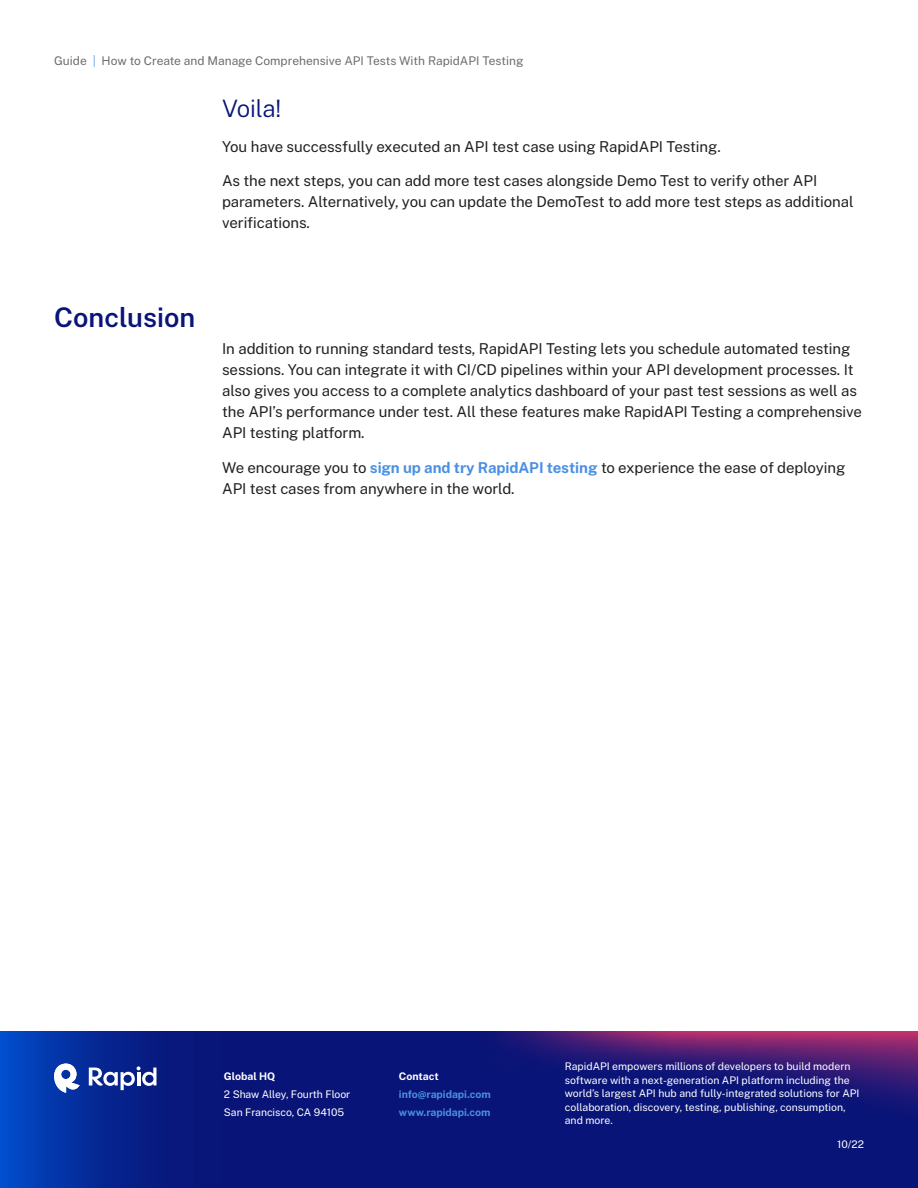
<style>
.page{position:relative;width:918px;height:1188px;background:#fff}
.page>*{position:absolute;margin:0;border:0;box-sizing:border-box;transform-origin:0 0}
.t1{font:600 27px "Public Sans";color:#081477}
.H2_indented{font:300 24px "Public Sans";letter-spacing:-.015em;color:#081477}
.Body_text_10_14_inde{font:15px/21px "Public Sans";letter-spacing:-.005em;color:#231f20}
.t2{font:12px "Public Sans";color:#6c6d70}
.t3{font:10.5px/13.5px "Public Sans";color:#fff}
.t4{font:700 10.5px/18px "Public Sans";letter-spacing:-.005em;color:#4a90e2}
.t5{font:700 10.5px "Public Sans";color:#fff}
.s1{color:#6ea6e8}
.s2{font-weight:700;color:#4a90e2}
</style>
<div class="page">
<svg style="left:0;top:1032px;width:918px;height:156px;background:#101a7d"></svg>
<svg style="left:54px;top:1064px;width:26px;height:29px"></svg>
<svg style="left:89px;top:1066px;width:67px;height:24px"></svg>
<p class="t2" style="left:54px;top:53px;width:471px">Guide <span class="s1">|</span> How to Create and Manage Comprehensive API Tests With RapidAPI Testing</p>
<p class="H2_indented" style="left:222px;top:92px;width:61px">Voila!</p>
<p class="Body_text_10_14_inde" style="left:222px;top:135px;width:500px">You have successfully executed an API test case using RapidAPI Testing.</p>
<p class="Body_text_10_14_inde" style="left:222px;top:170px;width:633px">As the next steps, you can add more test cases alongside Demo Test to verify other API parameters. Alternatively, you can update the DemoTest to add more test steps as additional verifications.</p>
<h1 class="t1" style="left:54px;top:297px;width:143px">Conclusion</h1>
<p class="Body_text_10_14_inde" style="left:222px;top:338px;width:641px">In addition to running standard tests, RapidAPI Testing lets you schedule automated testing sessions. You can integrate it with CI/CD pipelines within your API development processes. It also gives you access to a complete analytics dashboard of your past test sessions as well as the API’s performance under test. All these features make RapidAPI Testing a comprehensive API testing platform.</p>
<p class="Body_text_10_14_inde" style="left:222px;top:456px;width:625px">We encourage you to <span class="s2">sign up and try RapidAPI testing</span> to experience the ease of deploying<br>API test cases from anywhere in the world.</p>
<p class="t5" style="left:224px;top:1068px;width:53px">Global HQ</p>
<p class="t3" style="left:224px;top:1085px;width:128px;line-height:18px">2 Shaw Alley, Fourth Floor<br>San Francisco, CA 94105</p>
<p class="t5" style="left:399px;top:1068px;width:41px">Contact</p>
<p class="t4" style="left:399px;top:1084px;width:93px">info@rapidapi.com www.rapidapi.com</p>
<p class="t3" style="left:565px;top:1059px;width:296px">RapidAPI empowers millions of developers to build modern software with a next-generation API platform including the world’s largest API hub and fully-integrated solutions for API collaboration, discovery, testing, publishing, consumption, and more.</p>
<p class="t3" style="left:837px;top:1136px;width:28px">10/22</p>
</div>
